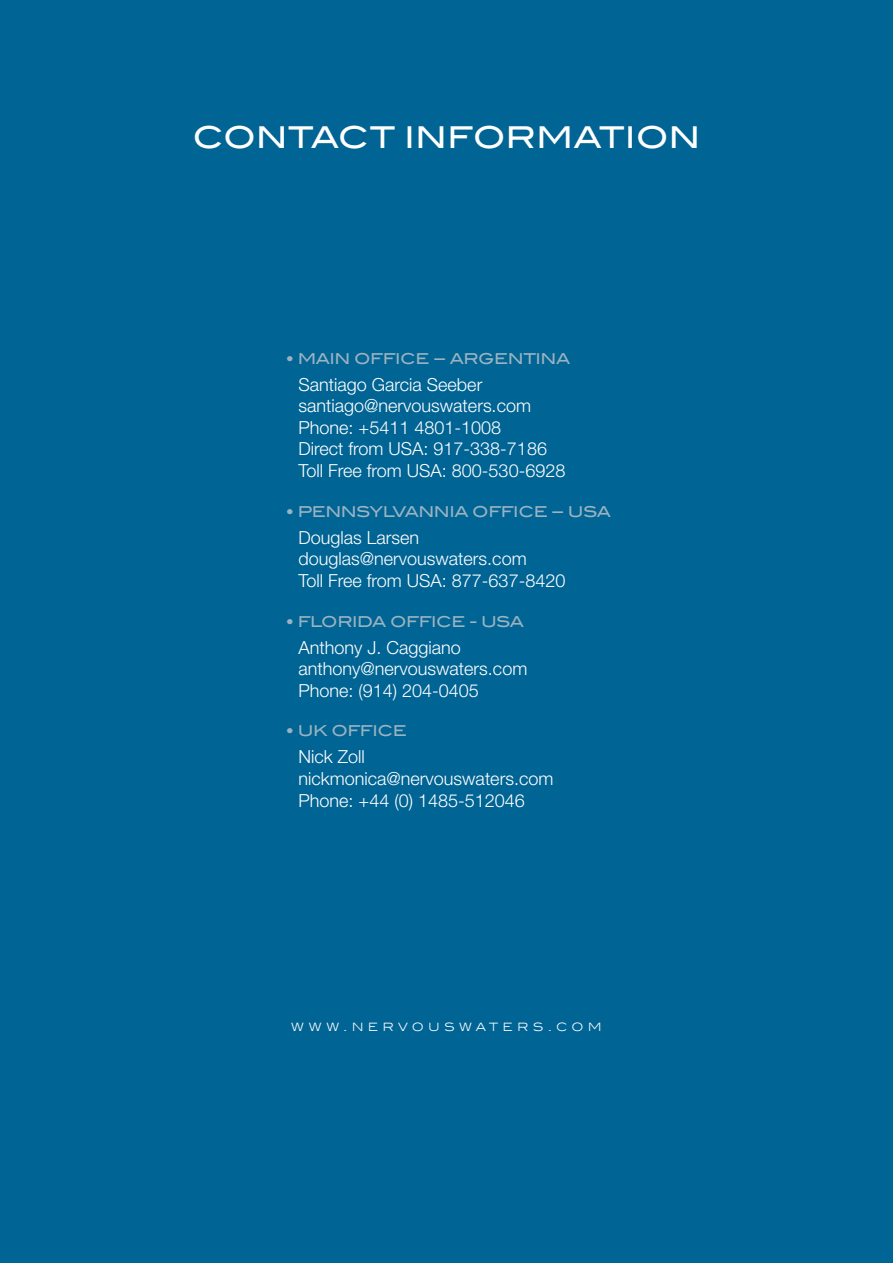
<style>
.page{position:relative;width:893px;height:1263px;background:#006494}
.page>*{position:absolute;margin:0;border:0;box-sizing:border-box;transform-origin:0 0}
.t1{font:30px "Blair ITC Std";color:#fff}
.t2{font:300 18px "Helvetica Neue LT Std";color:#fff}
.t3{font:15px "Blair ITC Std";letter-spacing:-.025em;color:#9bb3c1}
.t4{font:300 13.5px "Blair ITC Std";letter-spacing:.31em;color:#fff}
.s1{font-weight:300}
</style>
<div class="page">
<p class="t1" style="left:192px;top:119px;width:509px">CONTACT INFORMATION</p>
<p class="t3" style="left:286px;top:349px;width:286px"><span class="s1">•</span> MAIN OFFICE – ARGENTINA</p>
<p class="t2" style="left:299px;top:373px;width:185px">Santiago Garcia Seeber</p>
<p class="t2" style="left:299px;top:395px;width:234px">santiago@nervouswaters.com</p>
<p class="t2" style="left:299px;top:416px;width:204px">Phone: +5411 4801-1008</p>
<p class="t2" style="left:299px;top:438px;width:250px">Direct from USA: 917-338-7186</p>
<p class="t2" style="left:299px;top:460px;width:268px">Toll Free from USA: 800-530-6928</p>
<p class="t3" style="left:286px;top:502px;width:327px"><span class="s1">•</span> PENNSYLVANNIA OFFICE – USA</p>
<p class="t2" style="left:299px;top:526px;width:122px">Douglas Larsen</p>
<p class="t2" style="left:299px;top:548px;width:230px">douglas@nervouswaters.com</p>
<p class="t2" style="left:299px;top:569px;width:268px">Toll Free from USA: 877-637-8420</p>
<p class="t3" style="left:286px;top:612px;width:240px"><span class="s1">•</span> FLORIDA OFFICE - USA</p>
<p class="t2" style="left:299px;top:636px;width:164px">Anthony J. Caggiano</p>
<p class="t2" style="left:299px;top:658px;width:230px">anthony@nervouswaters.com</p>
<p class="t2" style="left:299px;top:679px;width:182px">Phone: (914) 204-0405</p>
<p class="t3" style="left:286px;top:722px;width:123px"><span class="s1">•</span> UK OFFICE</p>
<p class="t2" style="left:299px;top:746px;width:68px">Nick Zoll</p>
<p class="t2" style="left:299px;top:767px;width:256px">nickmonica@nervouswaters.com</p>
<p class="t2" style="left:299px;top:789px;width:228px">Phone: +44 (0) 1485-512046</p>
<p class="t4" style="left:291px;top:1018px;width:312px">www.nervouswaters.com</p>
</div>
